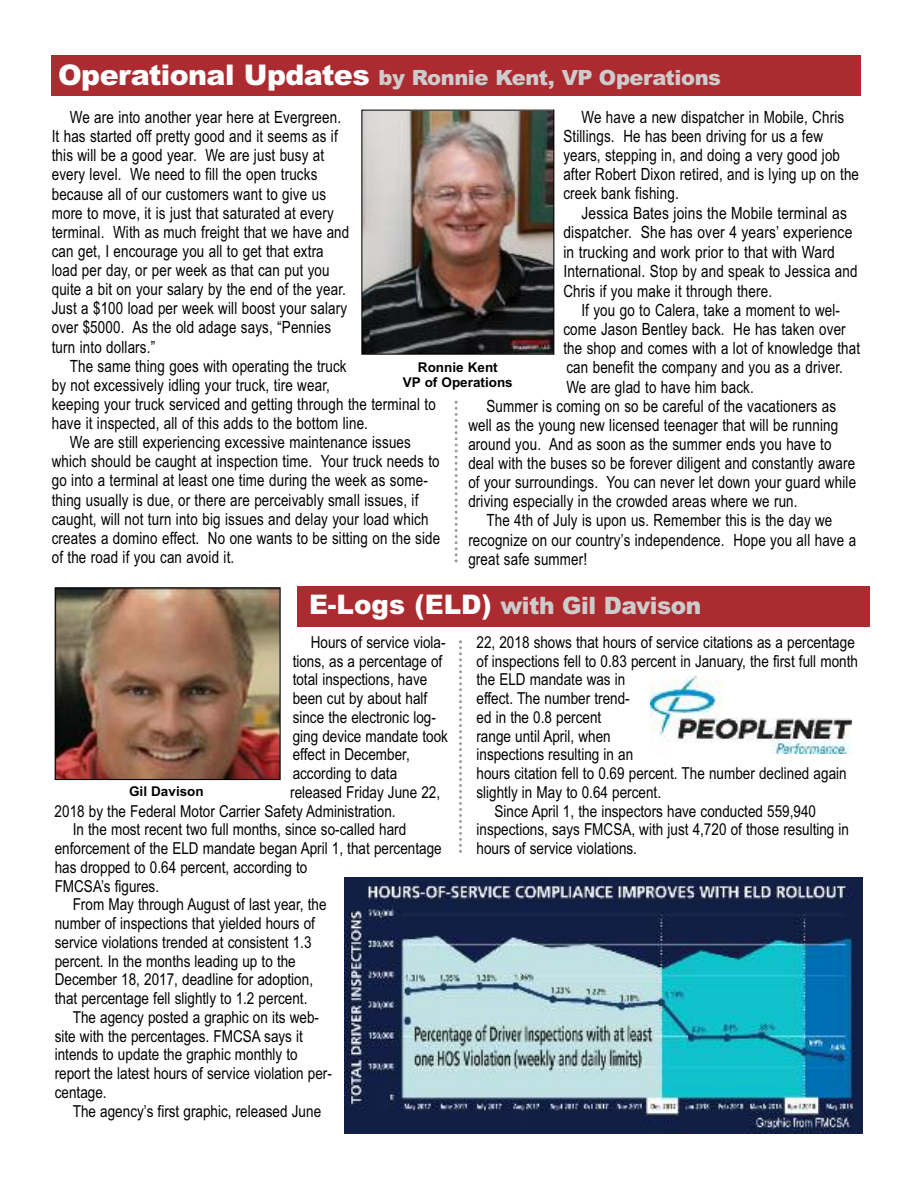
<style>
.page{position:relative;width:918px;height:1188px;background:#fff}
.page>*{position:absolute;margin:0;border:0;box-sizing:border-box;transform-origin:0 0}
.t1{font:900 24px "Arial";letter-spacing:-.02em;color:#ccc}
.t2{font:900 21px "Arial";letter-spacing:-.02em;color:#ccc}
.t3{font:16.8px/19px "Arial Narrow";letter-spacing:.01em;color:#000}
.t4{font:16.5px "Arial Narrow";color:#000}
.t5{font:700 13.5px/15px "Arial";color:#000;text-align:center}
.s1{font-size:28.5px;color:#fff}
.s2{font-size:27px;color:#fff}
</style>
<div class="page">
<div style="left:51px;top:55px;width:809px;height:41px;background:#ac2b31"></div>
<img style="left:363px;top:112px;width:189px;height:241px">
<div style="left:361px;top:110px;width:193px;height:245px;border:1px solid #000"></div>
<svg style="left:455px;top:401px;width:3px;height:162px"></svg>
<img style="left:57px;top:589px;width:222px;height:189px">
<div style="left:55px;top:587px;width:226px;height:193px;border:1px solid #000"></div>
<div style="left:297px;top:587px;width:572px;height:40px;background:#ac2b31"></div>
<img style="left:650px;top:676px;width:201px;height:77px">
<img style="left:344px;top:877px;width:519px;height:257px">
<svg style="left:459px;top:640px;width:3px;height:213px"></svg>
<p class="t2" style="left:58px;top:65px;width:664px"><span class="s1">Operational Updates</span> by Ronnie Kent, VP Operations</p>
<p class="t3" style="left:52px;top:108px;width:299px;text-indent:18px">We are into another year here at Evergreen.<br>It has started off pretty good and it seems as if this will be a good year. We are just busy at every level. We need to fill the open trucks because all of our customers want to give us more to move, it is just that saturated at every terminal. With as much freight that we have and can get, I encourage you all to get that extra load per day, or per week as that can put you quite a bit on your salary by the end of the year.<br>Just a $100 load per week will boost your salary over $5000. As the old adage says, “Pennies turn into dollars.”</p>
<p class="t3" style="left:52px;top:356px;width:386px;text-indent:18px">The same thing goes with operating the truck<br>by not excessively idling your truck, tire wear,<br>keeping your truck serviced and getting through the terminal to have it inspected, all of this adds to the bottom line.</p>
<p class="t3" style="left:52px;top:433px;width:390px;text-indent:18px">We are still experiencing excessive maintenance issues which should be caught at inspection time. Your truck needs to go into a terminal at least one time during the week as some&shy;thing usually is due, or there are perceivably small issues, if caught, will not turn into big issues and delay your load which creates a domino effect. No one wants to be sitting on the side of the road if you can avoid it.</p>
<p class="t3" style="left:563px;top:108px;width:297px;text-indent:18px">We have a new dispatcher in Mobile, Chris Stillings. He has been driving for us a few years, stepping in, and doing a very good job after Robert Dixon retired, and is lying up on the creek bank fishing.</p>
<p class="t3" style="left:563px;top:203px;width:296px;line-height:19.5px;text-indent:18px">Jessica Bates joins the Mobile terminal as dispatcher. She has over 4 years’ experience in trucking and work prior to that with Ward International. Stop by and speak to Jessica and Chris if you make it through there.</p>
<p class="t3" style="left:581px;top:301px;width:260px">If you go to Calera, take a moment to wel-</p>
<p class="t3" style="left:563px;top:320px;width:284px">come Jason Bentley back. He has taken over</p>
<p class="t3" style="left:563px;top:339px;width:298px">the shop and comes with a lot of knowledge that</p>
<p class="t3" style="left:566px;top:358px;width:278px">can benefit the company and you as a driver.</p>
<p class="t3" style="left:566px;top:377px;width:189px">We are glad to have him back.</p>
<p class="t3" style="left:486px;top:396px;width:351px">Summer is coming on so be careful of the vacationers as</p>
<p class="t3" style="left:468px;top:416px;width:371px">well as the young new licensed teenager that will be running</p>
<p class="t3" style="left:468px;top:435px;width:365px">around you. And as soon as the summer ends you have to</p>
<p class="t3" style="left:468px;top:454px;width:388px">deal with the buses so be forever diligent and constantly aware</p>
<p class="t3" style="left:468px;top:473px;width:389px">of your surroundings. You can never let down your guard while</p>
<p class="t3" style="left:468px;top:492px;width:331px">driving especially in the crowded areas where we run.</p>
<p class="t3" style="left:486px;top:511px;width:348px">The 4th of July is upon us. Remember this is the day we</p>
<p class="t3" style="left:468px;top:530px;width:389px">recognize on our country’s independence. Hope you all have a</p>
<p class="t3" style="left:468px;top:549px;width:120px">great safe summer!</p>
<p class="t5" style="left:403px;top:360px;width:111px">Ronnie Kent<br>VP of Operations</p>
<h1 class="t1" style="left:309px;top:591px;width:394px"><span class="s2">E-Logs (ELD)</span> with Gil Davison</h1>
<p class="t4" style="left:311px;top:633px;width:136px">Hours of service viola-</p>
<p class="t4" style="left:293px;top:651px;width:151px">tions, as a percentage of</p>
<p class="t4" style="left:293px;top:670px;width:136px">total inspections, have</p>
<p class="t4" style="left:293px;top:689px;width:136px">been cut by about half</p>
<p class="t4" style="left:293px;top:708px;width:145px">since the electronic log-</p>
<p class="t4" style="left:293px;top:726px;width:157px">ging device mandate took</p>
<p class="t4" style="left:293px;top:745px;width:119px">effect in December,</p>
<p class="t4" style="left:293px;top:764px;width:106px">according to data</p>
<p class="t4" style="left:290px;top:783px;width:152px">released Friday June 22,</p>
<p class="t4" style="left:55px;top:801px;width:343px">2018 by the Federal Motor Carrier Safety Administration.</p>
<p class="t4" style="left:73px;top:820px;width:335px">In the most recent two full months, since so-called hard</p>
<p class="t4" style="left:55px;top:839px;width:389px">enforcement of the ELD mandate began April 1, that percentage</p>
<p class="t4" style="left:55px;top:858px;width:254px">has dropped to 0.64 percent, according to</p>
<p class="t4" style="left:55px;top:876px;width:106px">FMCSA’s figures.</p>
<p class="t4" style="left:73px;top:895px;width:255px">From May through August of last year, the</p>
<p class="t4" style="left:55px;top:914px;width:262px">number of inspections that yielded hours of</p>
<p class="t4" style="left:55px;top:933px;width:258px">service violations trended at consistent 1.3</p>
<p class="t4" style="left:55px;top:951px;width:243px">percent. In the months leading up to the</p>
<p class="t4" style="left:55px;top:970px;width:260px">December 18, 2017, deadline for adoption,</p>
<p class="t4" style="left:55px;top:989px;width:254px">that percentage fell slightly to 1.2 percent.</p>
<p class="t4" style="left:73px;top:1008px;width:248px">The agency posted a graphic on its web-</p>
<p class="t4" style="left:55px;top:1026px;width:250px">site with the percentages. FMCSA says it</p>
<p class="t4" style="left:55px;top:1045px;width:245px">intends to update the graphic monthly to</p>
<p class="t4" style="left:55px;top:1064px;width:279px">report the latest hours of service violation per-</p>
<p class="t4" style="left:55px;top:1083px;width:53px">centage.</p>
<p class="t4" style="left:73px;top:1101px;width:250px">The agency’s first graphic, released June</p>
<p class="t5" style="left:129px;top:783px;width:76px">Gil Davison</p>
<p class="t4" style="left:476px;top:633px;width:380px">22, 2018 shows that hours of service citations as a percentage</p>
<p class="t4" style="left:476px;top:651px;width:383px">of inspections fell to 0.83 percent in January, the first full month</p>
<p class="t4" style="left:476px;top:670px;width:150px">the ELD mandate was in</p>
<p class="t4" style="left:476px;top:689px;width:155px">effect. The number trend-</p>
<p class="t4" style="left:476px;top:708px;width:126px">ed in the 0.8 percent</p>
<p class="t4" style="left:476px;top:726px;width:136px">range until April, when</p>
<p class="t4" style="left:476px;top:745px;width:158px">inspections resulting in an</p>
<p class="t4" style="left:476px;top:764px;width:372px">hours citation fell to 0.69 percent. The number declined again</p>
<p class="t4" style="left:476px;top:783px;width:186px">slightly in May to 0.64 percent.</p>
<p class="t4" style="left:495px;top:801px;width:323px">Since April 1, the inspectors have conducted 559,940</p>
<p class="t4" style="left:476px;top:820px;width:374px">inspections, says FMCSA, with just 4,720 of those resulting in</p>
<p class="t4" style="left:476px;top:839px;width:162px">hours of service violations.</p>
</div>
